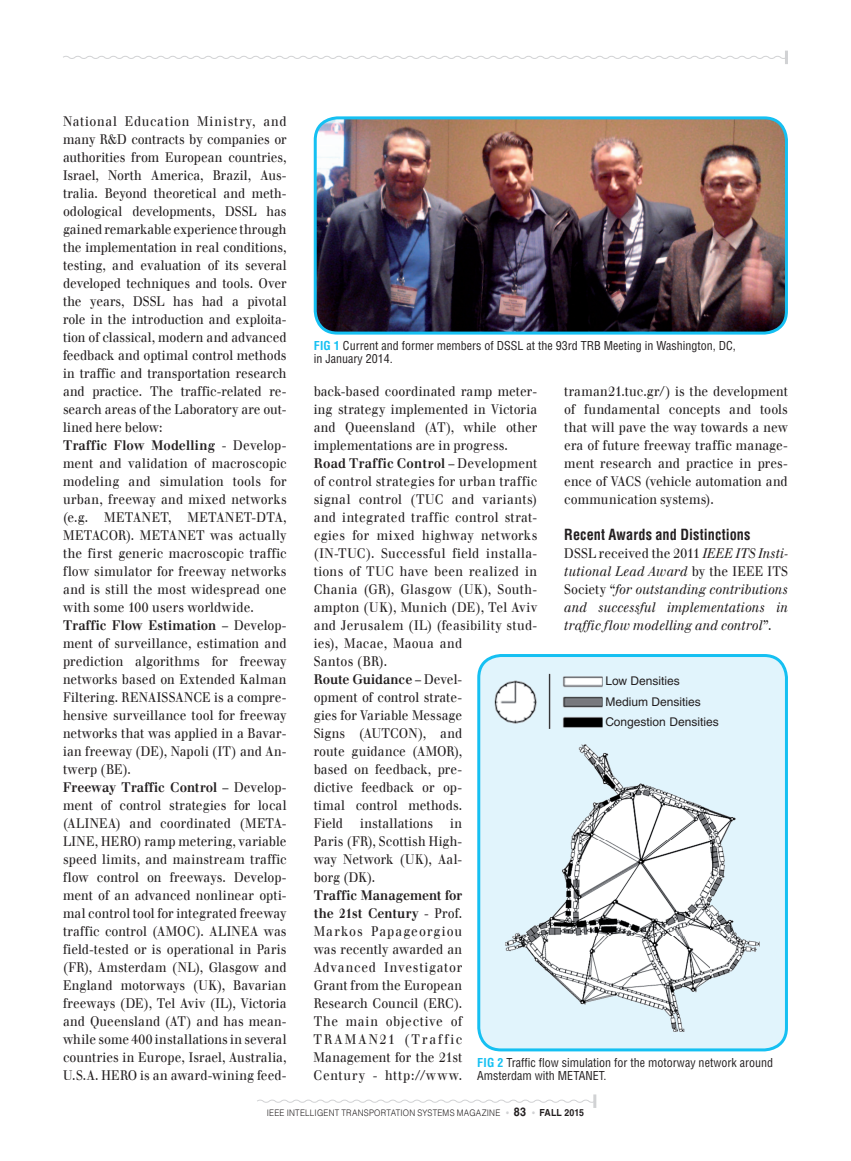
<style>
.page{position:relative;width:851px;height:1161px;background:#fff}
.page>*{position:absolute;margin:0;border:0;box-sizing:border-box;transform-origin:0 0}
.t1{font:700 condensed 15px "Helvetica LT Std";letter-spacing:.005em;color:#231f20;scale:.95 1}
.t2{font:13.5px/18px "Walbaum Com";letter-spacing:.01em;color:#231f20;text-align:justify;scale:.9 1}
.t3{font:italic 13.5px/18px "Walbaum Com";letter-spacing:.02em;color:#231f20;text-align:justify;scale:.9 1}
.t4{font:condensed 12px/13.5px "Helvetica LT Std";color:#231f20}
.t5{font:12px/20.4px "Helvetica LT Std";color:#231f20}
.t6{font:700 9.75px "Helvetica LT Std";color:#231f20;scale:.9 1}
.t7{font:300 9px "Helvetica LT Std";letter-spacing:.03em;color:#231f20;scale:.9 1}
.s1{font-weight:700}
.s2{font-weight:700;color:#15c0f2}
.s3{font-style:normal}
.s4{font-weight:400;color:#d1d2d4}
.s5{font-weight:700;font-size:12px}
.s6{font-weight:700;font-size:9.75px}
</style>
<div class="page">
<svg style="left:63px;top:51px;width:724px;height:13px"></svg>
<svg style="left:257px;top:1099px;width:336px;height:4px"></svg>
<hr style="left:593px;top:1094px;width:3px;height:14px;background:#d1d2d4">
<img style="left:315px;top:120px;width:469px;height:211px">
<div style="left:314px;top:116px;width:474px;height:219px;border:3px solid #15c0f2;border-radius:22px"></div>
<div style="left:481px;top:656px;width:305px;height:394px;background:#e1f4fc"></div>
<img style="left:505px;top:745px;width:254px;height:287px">
<img style="left:494px;top:674px;width:108px;height:55px">
<div style="left:477px;top:654px;width:310px;height:397px;border:3px solid #15c0f2;border-radius:22px"></div>
<p class="t2" style="left:63px;top:112px;width:250px;text-align:left">National Education Ministry, and many R&amp;D contracts by companies or authorities from European countries, Israel, North America, Brazil, Aus&shy;tralia. Beyond theoretical and meth&shy;odological developments, DSSL has gained remarkable experience through the implementation in real conditions, testing, and evaluation of its several developed techniques and tools. Over the years, DSSL has had a pivotal role in the introduction and exploita&shy;tion of classical, modern and advanced feedback and optimal control methods in traffic and transportation research and practice. The traffic-related re&shy;search areas of the Laboratory are out&shy;lined here below:<br><span class="s1">Traffic Flow Modelling</span> - Develop&shy;ment and validation of macroscopic modeling and simulation tools for urban, freeway and mixed networks (e.g. METANET, METANET-DTA, METACOR). METANET was actually the first generic macroscopic traffic flow simulator for freeway networks and is still the most widespread one with some 100 users worldwide.<br><span class="s1">Traffic Flow Estimation</span> – Develop&shy;ment of surveillance, estimation and prediction algorithms for freeway networks based on Extended Kalman Filtering. RENAISSANCE is a compre&shy;hensive surveillance tool for freeway networks that was applied in a Bavar&shy;ian freeway (DE), Napoli (IT) and An&shy;twerp (BE).<br><span class="s1">Freeway Traffic Control</span> – Develop&shy;ment of control strategies for local (ALINEA) and coordinated (META-LINE, HERO) ramp metering, variable speed limits, and mainstream traffic flow control on freeways. Develop&shy;ment of an advanced nonlinear opti&shy;mal control tool for integrated freeway traffic control (AMOC). ALINEA was field-tested or is operational in Paris (FR), Amsterdam (NL), Glasgow and England motorways (UK), Bavarian freeways (DE), Tel Aviv (IL), Victoria and Queensland (AT) and has mean&shy;while some 400 installations in several countries in Europe, Israel, Australia, U.S.A. HERO is an award-wining feed-</p>
<p class="t4" style="left:313px;top:338px;width:424px"><span class="s2">Fig 1</span> Current and former members of DSSL at the 93rd TRB Meeting in Washington, DC, in January 2014.</p>
<p class="t2" style="left:564px;top:382px;width:250px">traman21.tuc.gr/) is the development of fundamental concepts and tools that will pave the way towards a new era of future freeway traffic manage&shy;ment research and practice in pres&shy;ence of VACS (vehicle automation and communication systems).</p>
<p class="t1" style="left:564px;top:525px;width:197px">Recent Awards and Distinctions</p>
<p class="t3" style="left:564px;top:544px;width:250px"><span class="s3">DSSL received the 2011</span> IEEE ITS Insti&shy;tutional Lead Award <span class="s3">by the IEEE ITS Society “</span>for outstanding contributions and successful implementations in traffic flow modelling and control<span class="s3">”.</span></p>
<p class="t2" style="left:313px;top:382px;width:250px;text-align:left">back-based coordinated ramp meter&shy;ing strategy implemented in Victoria and Queensland (AT), while other implementations are in progress.<br><span class="s1">Road Traffic Control</span> – Development of control strategies for urban traffic signal control (TUC and variants) and integrated traffic control strat&shy;egies for mixed highway networks (IN-TUC). Successful field installa&shy;tions of TUC have been realized in<br>Chania (GR), Glasgow (UK), South&shy;ampton (UK), Munich (DE), Tel Aviv and Jerusalem (IL) (feasibility stud&shy;ies), Macae, Maoua and<br>Santos (BR).<br><span class="s1">Route Guidance</span> – Devel-<br>opment of control strate-<br>gies for Variable Message<br>Signs (AUTCON), and<br>route guidance (AMOR),<br>based on feedback, pre-<br>dictive feedback or op-<br>timal control methods.<br>Field</p>
<p class="t5" style="left:605px;top:671px;width:115px">Low Densities<br>Medium Densities<br>Congestion Densities</p>
<p class="t2" style="left:360px;top:814px;width:83px">installations</p>
<p class="t2" style="left:313px;top:814px;width:166px;text-indent:136px">in Paris (FR), Scottish High&shy;way Network (UK), Aal&shy;borg (DK).</p>
<p class="t2" style="left:313px;top:886px;width:167px"><span class="s1">Traffic Management for the 21st Century</span> - Prof.<br>Markos Papageorgiou was recently awarded an Advanced Investigator Grant from the European Research Council (ERC).<br>The main objective of TRAMAN21 (Traffic Management for the 21st Century - http://www.</p>
<p class="t4" style="left:477px;top:1055px;width:297px"><span class="s2">Fig 2</span> Traffic flow simulation for the motorway network around<br>Amsterdam with METANET.</p>
<p class="t7" style="left:267px;top:1107px;width:316px">IEEE INTELLI GENT TRANSPORTATI ON SYSTEMS MAGAZI NE <span class="s4">•</span> <span class="s5">83</span> <span class="s4">•</span> <span class="s6">fall</span></p>
<p class="t6" style="left:564px;top:1107px;width:23px">2015</p>
</div>
